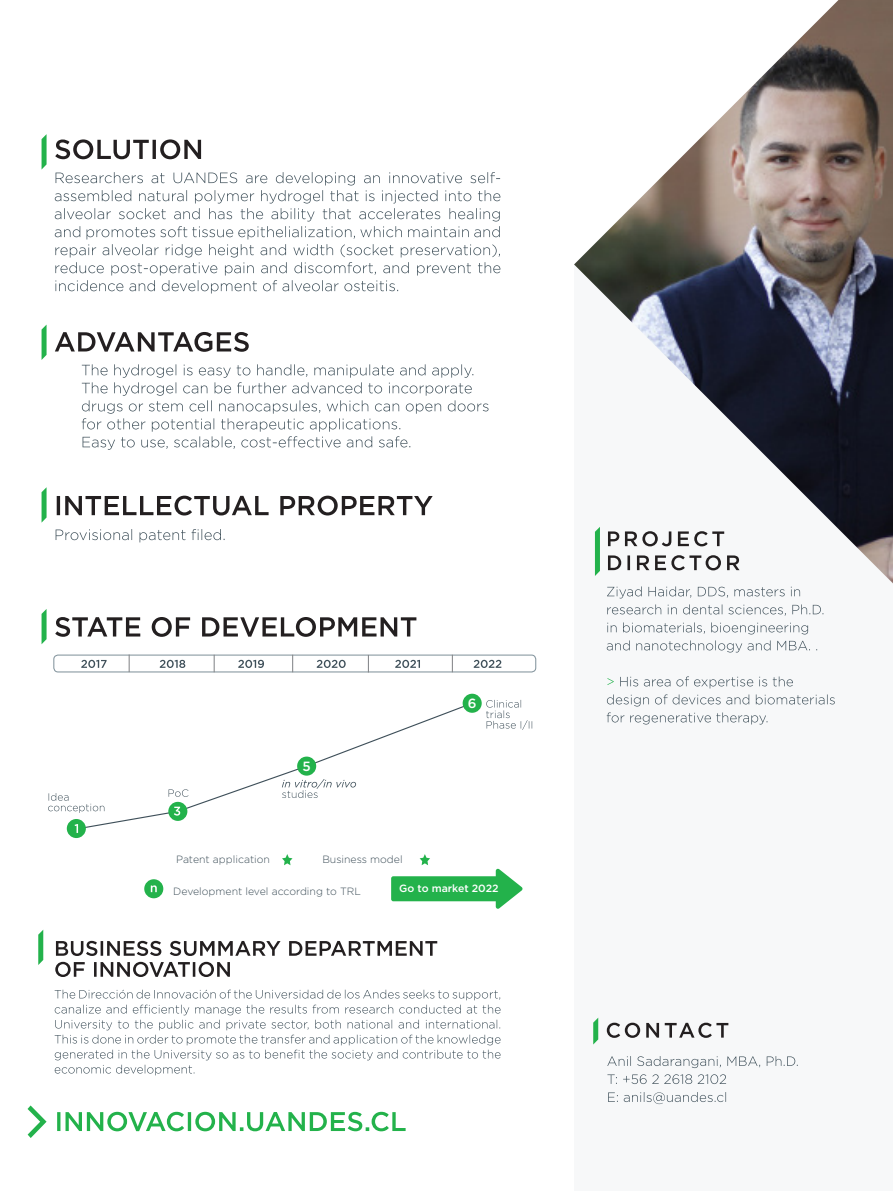
<style>
.page{position:relative;width:893px;height:1191px;background:#fff}
.page>*{position:absolute;margin:0;border:0;box-sizing:border-box;transform-origin:0 0}
.t1{font:500 13.35px "Gotham";color:#fff}
.t2{font:300 10.5px "Gotham";color:#3e4f59}
.t3{font:500 10.5px "Gotham";color:#fff}
</style>
<div class="page">
<div style="left:574px;top:264px;width:319px;height:927px;background:#f7f8f9"></div>
<svg style="left:55px;top:617px;width:361px;height:20px"></svg>
<svg style="left:55px;top:940px;width:382px;height:37px"></svg>
<svg style="left:55px;top:989px;width:446px;height:86px"></svg>
<svg style="left:57px;top:495px;width:376px;height:20px"></svg>
<svg style="left:56px;top:529px;width:169px;height:13px"></svg>
<svg style="left:55px;top:332px;width:194px;height:20px"></svg>
<svg style="left:82px;top:364px;width:406px;height:86px"></svg>
<svg style="left:42px;top:324px;width:5px;height:36px"></svg>
<svg style="left:42px;top:487px;width:5px;height:35px"></svg>
<svg style="left:38px;top:930px;width:5px;height:35px"></svg>
<svg style="left:42px;top:609px;width:5px;height:35px"></svg>
<svg style="left:55px;top:139px;width:146px;height:20px"></svg>
<svg style="left:42px;top:134px;width:5px;height:35px"></svg>
<svg style="left:55px;top:172px;width:445px;height:121px"></svg>
<svg style="left:28px;top:1105px;width:19px;height:33px"></svg>
<svg style="left:57px;top:1111px;width:349px;height:20px"></svg>
<svg style="left:607px;top:1022px;width:121px;height:15px"></svg>
<svg style="left:608px;top:1092px;width:118px;height:12px"></svg>
<svg style="left:607px;top:1074px;width:119px;height:10px"></svg>
<svg style="left:607px;top:1056px;width:191px;height:12px"></svg>
<svg style="left:593px;top:1018px;width:5px;height:26px"></svg>
<svg style="left:607px;top:712px;width:160px;height:12px"></svg>
<svg style="left:607px;top:694px;width:228px;height:12px"></svg>
<svg style="left:620px;top:676px;width:173px;height:12px"></svg>
<svg style="left:607px;top:678px;width:7px;height:7px"></svg>
<svg style="left:607px;top:640px;width:210px;height:12px"></svg>
<svg style="left:607px;top:622px;width:201px;height:12px"></svg>
<svg style="left:607px;top:604px;width:216px;height:12px"></svg>
<svg style="left:607px;top:586px;width:193px;height:12px"></svg>
<img style="left:574px;top:0;width:319px;height:583px">
<div style="left:53px;top:654px;width:483px;height:18px;border:1px solid #83949d;border-radius:4px"></div>
<svg style="left:80px;top:702px;width:390px;height:126px"></svg>
<div style="left:168px;top:802px;width:19px;height:19px;background:#23b24b;border-radius:50%"></div>
<svg style="left:174px;top:806px;width:6px;height:9px"></svg>
<svg style="left:81px;top:660px;width:26px;height:8px"></svg>
<svg style="left:160px;top:660px;width:25px;height:8px"></svg>
<svg style="left:238px;top:660px;width:26px;height:8px"></svg>
<svg style="left:317px;top:660px;width:29px;height:8px"></svg>
<svg style="left:395px;top:660px;width:25px;height:8px"></svg>
<svg style="left:474px;top:660px;width:27px;height:8px"></svg>
<svg style="left:48px;top:793px;width:56px;height:20px"></svg>
<svg style="left:169px;top:789px;width:19px;height:8px"></svg>
<svg style="left:282px;top:779px;width:74px;height:19px"></svg>
<div style="left:144px;top:879px;width:19px;height:19px;background:#23b24b;border-radius:50%"></div>
<svg style="left:151px;top:885px;width:6px;height:7px"></svg>
<svg style="left:282px;top:854px;width:10px;height:11px"></svg>
<svg style="left:391px;top:854px;width:131px;height:54px"></svg>
<svg style="left:129px;top:654px;width:1px;height:18px"></svg>
<svg style="left:214px;top:654px;width:1px;height:18px"></svg>
<svg style="left:368px;top:655px;width:1px;height:17px"></svg>
<svg style="left:486px;top:700px;width:46px;height:30px"></svg>
<div style="left:67px;top:819px;width:19px;height:19px;background:#23b24b;border-radius:50%"></div>
<svg style="left:75px;top:824px;width:3px;height:9px"></svg>
<svg style="left:292px;top:654px;width:1px;height:18px"></svg>
<svg style="left:452px;top:654px;width:1px;height:18px"></svg>
<div style="left:463px;top:693px;width:19px;height:20px;background:#23b24b;border-radius:50%"></div>
<div style="left:297px;top:756px;width:19px;height:19px;background:#23b24b;border-radius:50%"></div>
<p class="t1" style="left:302px;top:757px;width:10px">5</p>
<p class="t1" style="left:468px;top:694px;width:10px">6</p>
<p class="t2" style="left:176px;top:854px;width:95px">Patent application</p>
<p class="t2" style="left:322px;top:854px;width:82px">Business model</p>
<p class="t3" style="left:399px;top:881px;width:101px">Go to market 2022</p>
<p class="t2" style="left:173px;top:885px;width:189px">Development level according to TRL</p>
</div>
